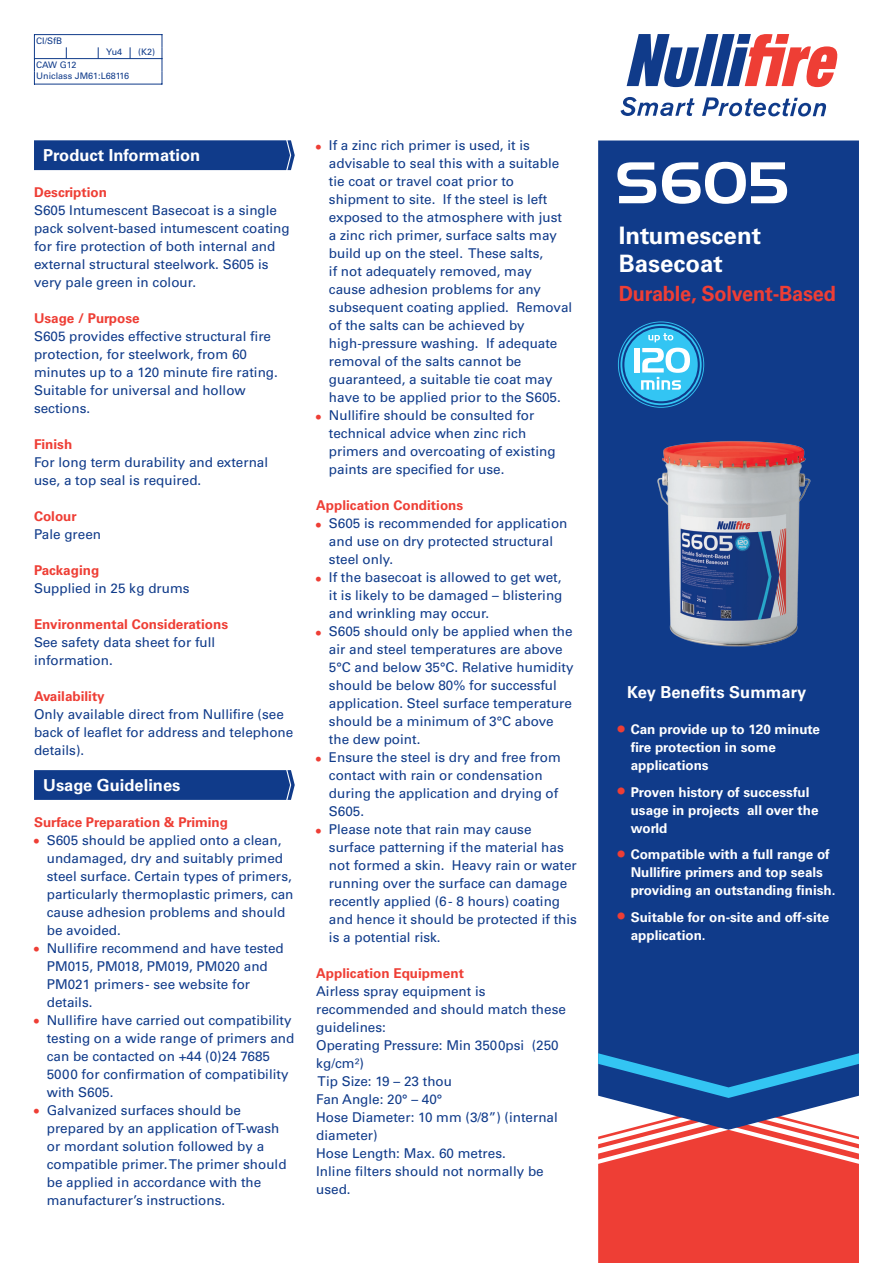
<style>
.page{position:relative;width:893px;height:1263px;background:#fff}
.page>*{position:absolute;margin:0;border:0;box-sizing:border-box;transform-origin:0 0}
.t1{font:57px "Handel Gothic BT";color:#fff}
.t2{font:700 24px/28.5px "Univers LTCYR 65";color:#fff}
.t3{font:700 21px "Univers LTCYR 65";letter-spacing:-.01em;color:#ee3e35;scale:.95 1}
.t4{font:700 16.5px "Univers LTCYR 65";color:#fff}
.t5{font:13.5px/18px "Univers LTCYR 55 Roman";color:#103b8a}
.t6{font:700 13.5px/18px "Univers LTCYR 65";color:#fff}
.t7{font:700 13.5px "Univers LTCYR 65";color:#ee3e35}
.t8{font:9px/11.1px "Univers LTCYR 55 Roman";color:#103b8a}
.s1{font-family:"Univers LTCYR 65";font-weight:700;color:#ee3e35}
.s2{font-size:19.5px;color:#ee3e35}
</style>
<div class="page">
<div style="left:34px;top:140px;width:261px;height:30px;background:#103b8a"></div>
<svg style="left:34px;top:770px;width:261px;height:30px;background:#143e8c"></svg>
<div style="left:598px;top:140px;width:261px;height:913px;background:#103b8a"></div>
<svg style="left:598px;top:1053px;width:261px;height:210px;background:#b25a69"></svg>
<hr style="left:34px;top:34px;width:128px;height:1px;background:#103b8a">
<hr style="left:34px;top:58px;width:128px;height:1px;background:#103b8a">
<svg style="left:34px;top:35px;width:1px;height:49px"></svg>
<svg style="left:162px;top:34px;width:1px;height:50px"></svg>
<hr style="left:34px;top:84px;width:128px;height:1px;background:#103b8a">
<svg style="left:627px;top:34px;width:211px;height:53px"></svg>
<svg style="left:620px;top:97px;width:75px;height:19px"></svg>
<svg style="left:702px;top:97px;width:124px;height:19px"></svg>
<svg style="left:618px;top:321px;width:86px;height:76px;background:#4aa7d6"></svg>
<img style="left:598px;top:397px;width:261px;height:275px">
<p class="t8" style="left:36px;top:35px;width:28px">CI/SfB</p>
<p class="t8" style="left:106px;top:46px;width:18px">Yu4</p>
<p class="t8" style="left:138px;top:46px;width:19px">(K2)</p>
<p class="t8" style="left:36px;top:58px;width:94px">CAW G12<br>Uniclass JM61:L68116</p>
<p class="t4" style="left:43px;top:143px;width:159px">Product Information</p>
<p class="t7" style="left:34px;top:182px;width:74px">Description</p>
<p class="t5" style="left:34px;top:200px;width:257px">S605 Intumescent Basecoat is a single pack solvent-based intumescent coating for fire protection of both internal and external structural steelwork. S605 is very pale green in colour.</p>
<p class="t7" style="left:34px;top:308px;width:107px">Usage / Purpose</p>
<p class="t5" style="left:34px;top:326px;width:245px">S605 provides effective structural fire protection, for steelwork, from 60 minutes up to a 120 minute fire rating.<br>Suitable for universal and hollow sections.</p>
<p class="t7" style="left:34px;top:434px;width:40px">Finish</p>
<p class="t5" style="left:34px;top:452px;width:236px">For long term durability and external use, a top seal is required.</p>
<p class="t7" style="left:34px;top:506px;width:44px">Colour</p>
<p class="t5" style="left:34px;top:524px;width:69px">Pale green</p>
<p class="t7" style="left:34px;top:560px;width:67px">Packaging</p>
<p class="t5" style="left:34px;top:578px;width:157px">Supplied in 25 kg drums</p>
<p class="t7" style="left:34px;top:614px;width:196px">Environmental Considerations</p>
<p class="t5" style="left:34px;top:632px;width:183px">See safety data sheet for full information.</p>
<p class="t7" style="left:34px;top:686px;width:72px">Availability</p>
<p class="t5" style="left:34px;top:704px;width:261px">Only available direct from Nullifire (see back of leaflet for address and telephone details).</p>
<p class="t4" style="left:43px;top:773px;width:139px">Usage Guidelines</p>
<p class="t7" style="left:34px;top:812px;width:196px">Surface Preparation &amp; Priming</p>
<p class="t5" style="left:47px;top:830px;width:248px;text-indent:-13px"><span class="s1">•</span> S605 should be applied onto a clean, undamaged, dry and suitably primed steel surface. Certain types of primers, particularly thermoplastic primers, can cause adhesion problems and should be avoided.</p>
<p class="t5" style="left:47px;top:938px;width:239px;text-indent:-13px"><span class="s1">•</span> Nullifire recommend and have tested<br>PM015, PM018, PM019, PM020 and<br>PM021 primers - see website for details.</p>
<p class="t5" style="left:47px;top:1010px;width:249px;text-indent:-13px"><span class="s1">•</span> Nullifire have carried out compatibility testing on a wide range of primers and can be contacted on +44 (0)24 7685<br>5000 for confirmation of compatibility with S605.</p>
<p class="t5" style="left:47px;top:1100px;width:241px;text-indent:-13px"><span class="s1">•</span> Galvanized surfaces should be prepared by an application of T-wash or mordant solution followed by a compatible primer. The primer should be applied in accordance with the manufacturer’s instructions.</p>
<p class="t5" style="left:329px;top:136px;width:245px;text-indent:-13px"><span class="s1">•</span> If a zinc rich primer is used, it is advisable to seal this with a suitable tie coat or travel coat prior to shipment to site. If the steel is left exposed to the atmosphere with just a zinc rich primer, surface salts may build up on the steel. These salts,<br>if not adequately removed, may<br>cause adhesion problems for any subsequent coating applied. Removal of the salts can be achieved by high-pressure washing. If adequate removal of the salts cannot be guaranteed, a suitable tie coat may have to be applied prior to the S605.</p>
<p class="t5" style="left:329px;top:406px;width:228px;text-indent:-13px"><span class="s1">•</span> Nullifire should be consulted for technical advice when zinc rich primers and overcoating of existing paints are specified for use.</p>
<p class="t7" style="left:316px;top:496px;width:149px">Application Conditions</p>
<p class="t5" style="left:329px;top:514px;width:240px;text-indent:-13px"><span class="s1">•</span> S605 is recommended for application and use on dry protected structural steel only.</p>
<p class="t5" style="left:329px;top:568px;width:235px;text-align:justify;text-indent:-13px"><span class="s1">•</span> If the basecoat is allowed to get wet, it is likely to be damaged – blistering and wrinkling may occur.</p>
<p class="t5" style="left:329px;top:622px;width:246px;text-indent:-13px"><span class="s1">•</span> S605 should only be applied when the air and steel temperatures are above 5°C and below 35°C. Relative humidity should be below 80% for successful application. Steel surface temperature should be a minimum of 3°C above the dew point.</p>
<p class="t5" style="left:329px;top:748px;width:233px;text-indent:-13px"><span class="s1">•</span> Ensure the steel is dry and free from contact with rain or condensation during the application and drying of<br>S605.</p>
<p class="t5" style="left:329px;top:820px;width:250px;text-indent:-13px"><span class="s1">•</span> Please note that rain may cause surface patterning if the material has not formed a skin. Heavy rain or water running over the surface can damage recently applied (6 - 8 hours) coating and hence it should be protected if this is a potential risk.</p>
<p class="t7" style="left:316px;top:964px;width:149px">Application Equipment</p>
<p class="t5" style="left:316px;top:982px;width:251px">Airless spray equipment is recommended and should match these guidelines:<br>Operating Pressure: Min 3500psi (250 kg/cm²)<br>Tip Size: 19 – 23 thou<br>Fan Angle: 20° – 40°<br>Hose Diameter: 10 mm (3/8”) (internal diameter)<br>Hose Length: Max. 60 metres.<br>Inline filters should not normally be used.</p>
<h1 class="t1" style="left:615px;top:148px;width:174px">S605</h1>
<h2 class="t2" style="left:619px;top:220px;width:144px">Intumescent<br>Basecoat</h2>
<h3 class="t3" style="left:619px;top:278px;width:230px">Durable, Solvent-Based</h3>
<p class="t4" style="left:627px;top:681px;width:181px">Key Benefits Summary</p>
<p class="t6" style="left:631px;top:720px;width:191px;text-indent:-13px"><span class="s2">•</span> Can provide up to 120 minute fire protection in some applications</p>
<p class="t6" style="left:631px;top:782px;width:189px;text-indent:-13px"><span class="s2">•</span> Proven history of successful usage in projects all over the world</p>
<p class="t6" style="left:631px;top:845px;width:206px;text-indent:-13px"><span class="s2">•</span> Compatible with a full range of<br>Nullifire primers and top seals providing an outstanding finish.</p>
<p class="t6" style="left:631px;top:907px;width:200px;text-indent:-13px"><span class="s2">•</span> Suitable for on-site and off-site application.</p>
</div>
